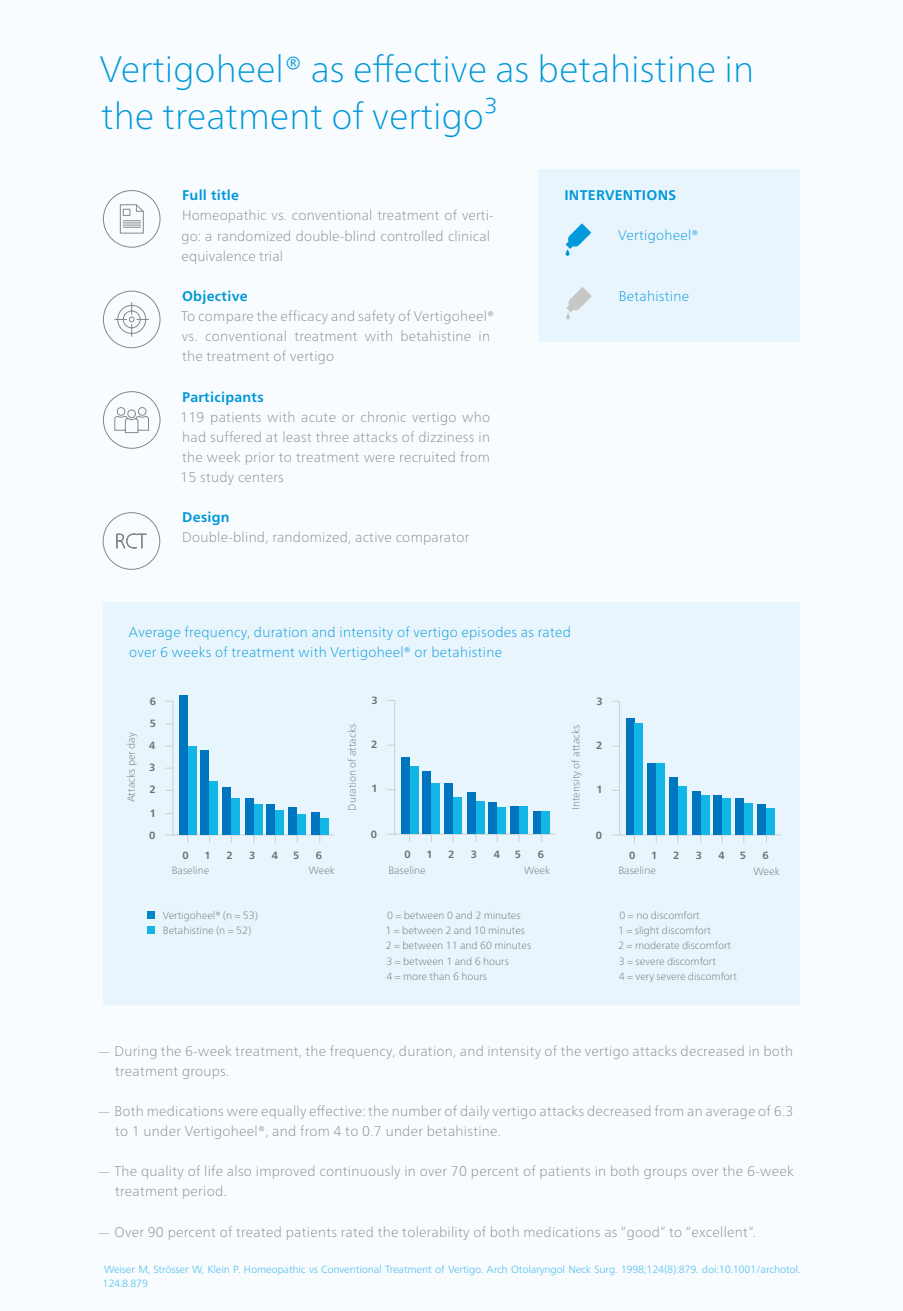
<style>
.page{position:relative;width:903px;height:1311px;background:#fff}
.page>*{position:absolute;margin:0;border:0;box-sizing:border-box;transform-origin:0 0}
.t1{font:100 36.75px/47.2px "Frutiger Neue LTW1 G";color:#0097d8}
.t2{font:100 14px/20.1px "Frutiger Neue LTW1 G";letter-spacing:.02em;color:#878787}
.t3{font:100 14px/20.1px "Frutiger Neue LTW1 G";letter-spacing:.02em;color:#0097d8}
.t4{font:700 14px "Frutiger Neue LTW1 G";letter-spacing:.02em;color:#0097d8}
.t5{font:100 10.5px/15.2px "Frutiger Neue LTW1 G";color:#70706f}
.t6{font:300 10.5px/14px "Frutiger Neue LTW1 G";letter-spacing:-.02em;color:#59c0eb}
.t7{font:700 10.5px/22.1px "Frutiger Neue LTW1 G";color:#70706f}
</style>
<div class="page">
<div style="left:0;top:0;width:903px;height:1310px;background:#f8fcff"></div>
<div style="left:103px;top:190px;width:57px;height:57px;border:1px solid #878787;border-radius:50%"></div>
<svg style="left:120px;top:204px;width:24px;height:29px"></svg>
<svg style="left:103px;top:291px;width:57px;height:57px"></svg>
<div style="left:103px;top:391px;width:57px;height:57px;border:1px solid #878787;border-radius:50%"></div>
<svg style="left:114px;top:407px;width:35px;height:26px"></svg>
<div style="left:103px;top:512px;width:57px;height:57px;border:1px solid #878787;border-radius:50%"></div>
<svg style="left:117px;top:533px;width:29px;height:15px"></svg>
<div style="left:538px;top:169px;width:262px;height:172px;background:#e8f5fd"></div>
<svg style="left:565px;top:223px;width:26px;height:33px"></svg>
<svg style="left:566px;top:287px;width:26px;height:32px"></svg>
<div style="left:103px;top:602px;width:697px;height:402px;background:#e8f5fd"></div>
<div style="left:147px;top:911px;width:8px;height:7px;background:#0087c9"></div>
<div style="left:147px;top:926px;width:8px;height:7px;background:#11b5e6"></div>
<hr style="left:173px;top:701px;width:1px;height:134px;background:#cfcece">
<hr style="left:394px;top:700px;width:1px;height:134px;background:#cfcece">
<hr style="left:619px;top:701px;width:1px;height:134px;background:#cfcece">
<hr style="left:165px;top:834px;width:169px;height:1px;background:#cfcece">
<hr style="left:387px;top:833px;width:169px;height:1px;background:#cfcece">
<hr style="left:612px;top:834px;width:169px;height:1px;background:#cfcece">
<div style="left:179px;top:694px;width:9px;height:140px;background:#0075bf"></div>
<div style="left:401px;top:757px;width:9px;height:77px;background:#0075bf"></div>
<div style="left:625px;top:718px;width:9px;height:116px;background:#0075bf"></div>
<div style="left:200px;top:750px;width:9px;height:84px;background:#0075bf"></div>
<div style="left:422px;top:771px;width:9px;height:63px;background:#0075bf"></div>
<div style="left:647px;top:762px;width:9px;height:72px;background:#0075bf"></div>
<div style="left:222px;top:787px;width:9px;height:47px;background:#0075bf"></div>
<div style="left:444px;top:783px;width:9px;height:51px;background:#0075bf"></div>
<div style="left:669px;top:777px;width:9px;height:57px;background:#0075bf"></div>
<div style="left:245px;top:798px;width:9px;height:36px;background:#0075bf"></div>
<div style="left:467px;top:792px;width:9px;height:42px;background:#0075bf"></div>
<div style="left:692px;top:790px;width:9px;height:44px;background:#0075bf"></div>
<div style="left:266px;top:804px;width:9px;height:30px;background:#0075bf"></div>
<div style="left:488px;top:802px;width:9px;height:32px;background:#0075bf"></div>
<div style="left:713px;top:795px;width:9px;height:39px;background:#0075bf"></div>
<div style="left:288px;top:807px;width:9px;height:27px;background:#0075bf"></div>
<div style="left:510px;top:806px;width:9px;height:28px;background:#0075bf"></div>
<div style="left:735px;top:798px;width:9px;height:36px;background:#0075bf"></div>
<div style="left:311px;top:811px;width:9px;height:23px;background:#0075bf"></div>
<div style="left:532px;top:811px;width:9px;height:23px;background:#0075bf"></div>
<div style="left:757px;top:803px;width:9px;height:31px;background:#0075bf"></div>
<div style="left:188px;top:745px;width:9px;height:89px;background:#11b5e6"></div>
<div style="left:410px;top:766px;width:8px;height:68px;background:#11b5e6"></div>
<div style="left:634px;top:723px;width:9px;height:111px;background:#11b5e6"></div>
<div style="left:209px;top:781px;width:9px;height:53px;background:#11b5e6"></div>
<div style="left:431px;top:783px;width:9px;height:51px;background:#11b5e6"></div>
<div style="left:656px;top:762px;width:9px;height:72px;background:#11b5e6"></div>
<div style="left:231px;top:798px;width:9px;height:36px;background:#11b5e6"></div>
<div style="left:453px;top:797px;width:9px;height:37px;background:#11b5e6"></div>
<div style="left:678px;top:786px;width:9px;height:48px;background:#11b5e6"></div>
<div style="left:254px;top:804px;width:9px;height:30px;background:#11b5e6"></div>
<div style="left:476px;top:801px;width:9px;height:33px;background:#11b5e6"></div>
<div style="left:701px;top:794px;width:8px;height:40px;background:#11b5e6"></div>
<div style="left:275px;top:810px;width:9px;height:24px;background:#11b5e6"></div>
<div style="left:497px;top:807px;width:9px;height:27px;background:#11b5e6"></div>
<div style="left:722px;top:798px;width:9px;height:36px;background:#11b5e6"></div>
<div style="left:297px;top:814px;width:9px;height:20px;background:#11b5e6"></div>
<div style="left:519px;top:806px;width:9px;height:28px;background:#11b5e6"></div>
<div style="left:744px;top:803px;width:8px;height:31px;background:#11b5e6"></div>
<div style="left:320px;top:818px;width:9px;height:16px;background:#11b5e6"></div>
<div style="left:541px;top:811px;width:9px;height:23px;background:#11b5e6"></div>
<div style="left:766px;top:808px;width:9px;height:26px;background:#11b5e6"></div>
<h1 class="t1" style="left:100px;top:43px;width:656px">Vertigoheel® as effective as betahistine in the treatment of vertigo³</h1>
<p class="t4" style="left:182px;top:185px;width:58px">Full title</p>
<p class="t2" style="left:181px;top:204px;width:314px">Homeopathic vs. conventional treatment of verti&shy;go: a randomized double-blind controlled clinical equivalence trial</p>
<p class="t4" style="left:182px;top:286px;width:67px">Objective</p>
<p class="t2" style="left:181px;top:305px;width:315px">To compare the efficacy and safety of Vertigoheel® vs. conventional treatment with betahistine in the treatment of vertigo</p>
<p class="t4" style="left:182px;top:386px;width:83px">Participants</p>
<p class="t2" style="left:180px;top:406px;width:311px;text-align:justify">119 patients with acute or chronic vertigo who had suffered at least three attacks of dizziness in the week prior to treatment were recruited from 15 study centers</p>
<p class="t4" style="left:182px;top:507px;width:49px">Design</p>
<p class="t2" style="left:182px;top:526px;width:289px">Double-blind, randomized, active comparator</p>
<p class="t4" style="left:564px;top:185px;width:113px">INTERVENTIONS</p>
<p class="t3" style="left:618px;top:224px;width:82px">Vertigoheel®</p>
<p class="t3" style="left:619px;top:285px;width:72px">Betahistine</p>
<p class="t3" style="left:129px;top:620px;width:444px">Average frequency, duration and intensity of vertigo episodes as rated over 6 weeks of treatment with Vertigoheel® or betahistine</p>
<p class="t5" style="left:123px;top:802px;width:71px;rotate:-90deg">Attacks per day</p>
<p class="t7" style="left:150px;top:689px;width:8px">6</p>
<p class="t7" style="left:371px;top:688px;width:8px">3</p>
<p class="t7" style="left:596px;top:689px;width:8px">3</p>
<p class="t7" style="left:149px;top:711px;width:8px">5<br>4</p>
<p class="t5" style="left:344px;top:810px;width:88px;rotate:-90deg">Duration of attacks</p>
<p class="t5" style="left:567px;top:809px;width:87px;rotate:-90deg">Intensity of attacks</p>
<p class="t7" style="left:371px;top:733px;width:8px">2</p>
<p class="t7" style="left:596px;top:733px;width:8px">2</p>
<p class="t7" style="left:149px;top:756px;width:8px">3<br>2</p>
<p class="t7" style="left:371px;top:777px;width:8px">1</p>
<p class="t7" style="left:596px;top:777px;width:8px">1</p>
<p class="t7" style="left:149px;top:801px;width:8px;line-height:21.5px">1<br>0</p>
<p class="t7" style="left:371px;top:822px;width:8px">0</p>
<p class="t7" style="left:596px;top:823px;width:8px">0</p>
<p class="t7" style="left:183px;top:843px;width:8px">0</p>
<p class="t7" style="left:205px;top:843px;width:8px">1</p>
<p class="t7" style="left:226px;top:843px;width:8px">2</p>
<p class="t7" style="left:249px;top:843px;width:8px">3</p>
<p class="t7" style="left:272px;top:843px;width:8px">4</p>
<p class="t7" style="left:293px;top:843px;width:8px">5</p>
<p class="t7" style="left:316px;top:843px;width:8px">6</p>
<p class="t7" style="left:404px;top:842px;width:8px">0</p>
<p class="t7" style="left:426px;top:842px;width:8px">1</p>
<p class="t7" style="left:448px;top:842px;width:8px">2</p>
<p class="t7" style="left:471px;top:842px;width:8px">3</p>
<p class="t7" style="left:494px;top:842px;width:8px">4</p>
<p class="t7" style="left:515px;top:842px;width:8px">5</p>
<p class="t7" style="left:538px;top:842px;width:8px">6</p>
<p class="t7" style="left:629px;top:843px;width:8px">0</p>
<p class="t7" style="left:651px;top:843px;width:8px">1</p>
<p class="t7" style="left:673px;top:843px;width:8px">2</p>
<p class="t7" style="left:696px;top:843px;width:8px">3</p>
<p class="t7" style="left:718px;top:843px;width:8px">4</p>
<p class="t7" style="left:740px;top:843px;width:8px">5</p>
<p class="t7" style="left:762px;top:843px;width:8px">6</p>
<p class="t5" style="left:172px;top:862px;width:39px">Baseline</p>
<p class="t5" style="left:309px;top:862px;width:28px">Week</p>
<p class="t5" style="left:388px;top:862px;width:39px">Baseline</p>
<p class="t5" style="left:524px;top:862px;width:28px">Week</p>
<p class="t5" style="left:618px;top:862px;width:39px">Baseline</p>
<p class="t5" style="left:753px;top:862px;width:28px">Week</p>
<p class="t5" style="left:163px;top:906px;width:97px">Vertigoheel® (n = 53)<br>Betahistine (n = 52)</p>
<p class="t5" style="left:385px;top:906px;width:147px">0 = between 0 and 2 minutes<br>1 = between 2 and 10 minutes<br>2 = between 11 and 60 minutes<br>3 = between 1 and 6 hours<br>4 = more than 6 hours</p>
<p class="t5" style="left:618px;top:906px;width:120px">0 = no discomfort<br>1 = slight discomfort<br>2 = moderate discomfort<br>3 = severe discomfort<br>4 = very severe discomfort</p>
<p class="t2" style="left:115px;top:1039px;width:680px;text-indent:-18px">— During the 6-week treatment, the frequency, duration, and intensity of the vertigo attacks decreased in both treatment groups.</p>
<p class="t2" style="left:115px;top:1099px;width:680px;text-indent:-18px">— Both medications were equally effective: the number of daily vertigo attacks decreased from an average of 6.3 to 1 under Vertigoheel®, and from 4 to 0.7 under betahistine.</p>
<p class="t2" style="left:115px;top:1160px;width:680px;text-indent:-18px">— The quality of life also improved continuously in over 70 percent of patients in both groups over the 6-week treatment period.</p>
<p class="t2" style="left:97px;top:1220px;width:661px">— Over 90 percent of treated patients rated the tolerability of both medications as “good” to “excellent”.</p>
<p class="t6" style="left:103px;top:1262px;width:699px">Weiser M, Strösser W, Klein P. Homeopathic vs Conventional Treatment of Vertigo. Arch Otolaryngol Neck Surg. 1998;124(8):879. doi:10.1001/archotol.<br>124.8.879</p>
</div>
